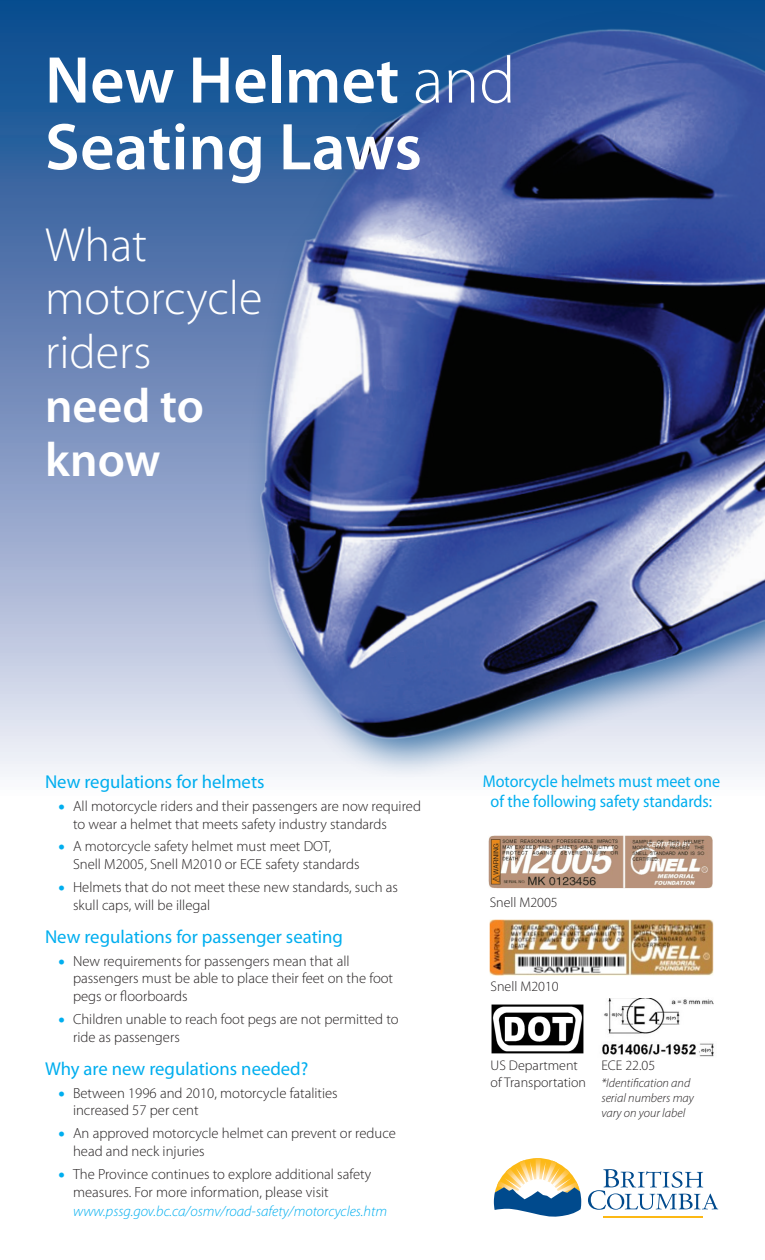
<style>
.page{position:relative;width:765px;height:1260px;background:#fff}
.page>*{position:absolute;margin:0;border:0;box-sizing:border-box;transform-origin:0 0}
.t1{font:600 66.75px/66.8px "Myriad Pro";color:#fff}
.t2{font:300 48.25px/53.8px "Myriad Pro";color:#fff}
.t3{font:18.75px "Myriad Pro";color:#00aeef}
.t4{font:17.12px/20.5px "Myriad Pro";color:#00aeef;text-align:center;scale:.94 1}
.t5{font:300 14.75px/17.6px "Myriad Pro";color:#231f20}
.t6{font:italic 300 14.75px "Myriad Pro";color:#00aeef}
.t7{font:300 14px/16.9px "Myriad Pro";color:#231f20}
.t8{font:italic 300 12.5px/15px "Myriad Pro";color:#231f20}
.s1{font-weight:300}
.s2{font-weight:600}
.s3{color:#00aeef}
</style>
<div class="page">
<svg style="left:0;top:0;width:242px;height:777px;background:#7592bd"></svg>
<div style="left:242px;top:9px;width:523px;height:771px;background:#f2f4f9"></div>
<img style="left:242px;top:0;width:523px;height:763px">
<hr style="left:603px;top:1216px;width:100px;height:1px;background:#fcb814">
<svg style="left:494px;top:1158px;width:87px;height:59px"></svg>
<svg style="left:588px;top:1169px;width:130px;height:41px"></svg>
<img style="left:490px;top:920px;width:224px;height:56px">
<img style="left:492px;top:1005px;width:92px;height:48px">
<img style="left:602px;top:999px;width:112px;height:58px">
<img style="left:489px;top:836px;width:224px;height:52px">
<img style="left:666px;top:999px;width:47px;height:11px">
<p class="t1" style="left:45px;top:48px;width:472px">New Helmet <span class="s1">and<br></span>Seating Laws</p>
<p class="t2" style="left:45px;top:219px;width:219px">What motorcycle riders <span class="s2">need to know</span></p>
<p class="t3" style="left:45px;top:771px;width:221px">New regulations for helmets</p>
<p class="t5" style="left:73px;top:797px;width:349px;text-indent:-15px"><span class="s3">•</span> All motorcycle riders and their passengers are now required to wear a helmet that meets safety industry standards</p>
<p class="t5" style="left:73px;top:838px;width:288px;text-indent:-15px"><span class="s3">•</span> A motorcycle safety helmet must meet DOT,<br>Snell M2005, Snell M2010 or ECE safety standards</p>
<p class="t5" style="left:73px;top:879px;width:326px;text-indent:-15px"><span class="s3">•</span> Helmets that do not meet these new standards, such as skull caps, will be illegal</p>
<p class="t3" style="left:45px;top:926px;width:300px">New regulations for passenger seating</p>
<p class="t5" style="left:73px;top:952px;width:322px;text-indent:-15px"><span class="s3">•</span> New requirements for passengers mean that all passengers must be able to place their feet on the foot pegs or floorboards</p>
<p class="t5" style="left:73px;top:1011px;width:327px;text-indent:-15px"><span class="s3">•</span> Children unable to reach foot pegs are not permitted to ride as passengers</p>
<p class="t3" style="left:45px;top:1058px;width:265px">Why are new regulations needed?</p>
<p class="t5" style="left:73px;top:1084px;width:266px;text-indent:-15px"><span class="s3">•</span> Between 1996 and 2010, motorcycle fatalities increased 57 per cent</p>
<p class="t5" style="left:73px;top:1125px;width:325px;text-indent:-15px"><span class="s3">•</span> An approved motorcycle helmet can prevent or reduce head and neck injuries</p>
<p class="t5" style="left:73px;top:1165px;width:300px;text-indent:-15px"><span class="s3">•</span> The Province continues to explore additional safety measures. For more information, please visit</p>
<p class="t6" style="left:73px;top:1203px;width:316px">www.pssg.gov.bc.ca/osmv/road-safety/motorcycles.htm</p>
<p class="t4" style="left:483px;top:771px;width:254px">Motorcycle helmets must meet one of the following safety standards:</p>
<p class="t7" style="left:490px;top:894px;width:70px">Snell M2005</p>
<p class="t7" style="left:491px;top:978px;width:70px">Snell M2010</p>
<p class="t7" style="left:491px;top:1057px;width:97px">US Department of Transportation</p>
<p class="t7" style="left:601px;top:1057px;width:55px">ECE 22.05</p>
<p class="t8" style="left:601px;top:1076px;width:94px">*Identification and serial numbers may vary on your label</p>
</div>
